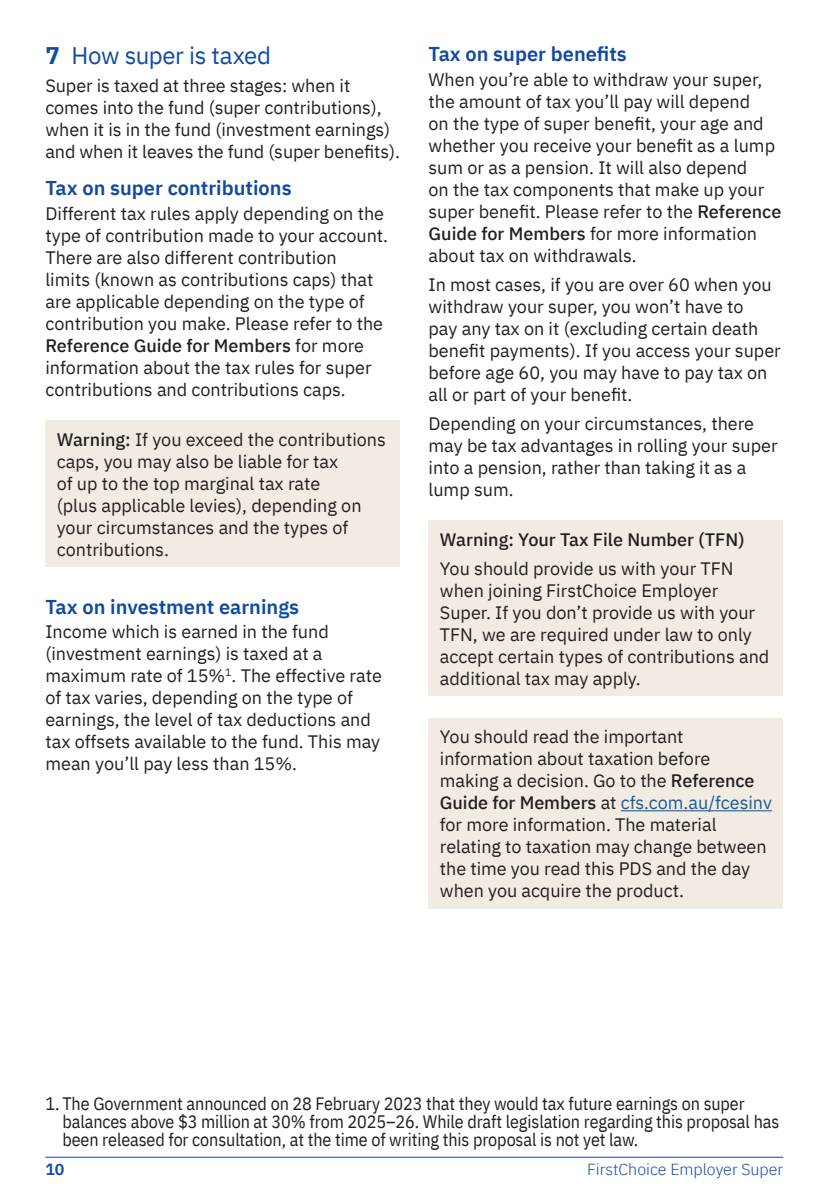
<style>
.page{position:relative;width:840px;height:1191px;background:#fff}
.page>*{position:absolute;margin:0;border:0;box-sizing:border-box;transform-origin:0 0}
.PDS_TEXT_Subhead_1_-_Heavy_Number{font:24px "IBM Plex Sans";letter-spacing:-.02em;color:#114aa0}
.PDS_TEXT_Subhead_2{font:600 20px "IBM Plex Sans";color:#114aa0}
.PDS_TEXT_Body{font:18px/22px "IBM Plex Sans";color:#231f20}
.PDS_TEXT_Disclaimer{font:18px/18px "IBM Plex Sans Cond";letter-spacing:-.005em;color:#231f20}
.PDS_TEXT_Body-2{font:500 18px "IBM Plex Sans";color:#231f20}
.t1{font:300 16px "IBM Plex Sans";color:#114aa0}
.t2{font:600 16px "IBM Plex Sans";color:#114aa0}
.s1{font-weight:700}
.s2{font-weight:500}
.s3{color:#175d9e}
</style>
<div class="page">
<hr style="left:45px;top:1156px;width:737px;height:1px;background:#114aa0">
<div style="left:45px;top:420px;width:355px;height:147px;background:#f1ebe1"></div>
<div style="left:428px;top:520px;width:354px;height:176px;background:#f1ebe1"></div>
<div style="left:428px;top:717px;width:354px;height:191px;background:#f1ebe1"></div>
<hr style="left:620px;top:810px;width:151px;height:1px;background:#175d9e">
<p class="PDS_TEXT_Subhead_1_-_Heavy_Number" style="left:45px;top:37px;width:227px"><span class="s1">7</span> How super is taxed</p>
<p class="PDS_TEXT_Body" style="left:45px;top:73px;width:356px">Super is taxed at three stages: when it comes into the fund (super contributions), when it is in the fund (investment earnings) and when it leaves the fund (super benefits).</p>
<p class="PDS_TEXT_Subhead_2" style="left:45px;top:173px;width:247px">Tax on super contributions</p>
<p class="PDS_TEXT_Body" style="left:45px;top:201px;width:344px">Different tax rules apply depending on the type of contribution made to your account.<br>There are also different contribution<br>limits (known as contributions caps) that are applicable depending on the type of contribution you make. Please refer to the <span class="s2">Reference Guide for Members</span> for more information about the tax rules for super contributions and contributions caps.</p>
<p class="PDS_TEXT_Body" style="left:57px;top:427px;width:330px"><span class="s2">Warning:</span> If you exceed the contributions caps, you may also be liable for tax<br>of up to the top marginal tax rate<br>(plus applicable levies), depending on your circumstances and the types of contributions.</p>
<p class="PDS_TEXT_Subhead_2" style="left:45px;top:591px;width:255px">Tax on investment earnings</p>
<p class="PDS_TEXT_Body" style="left:45px;top:619px;width:338px">Income which is earned in the fund (investment earnings) is taxed at a maximum rate of 15%<sup>1</sup>. The effective rate of tax varies, depending on the type of earnings, the level of tax deductions and tax offsets available to the fund. This may mean you’ll pay less than 15%.</p>
<p class="PDS_TEXT_Subhead_2" style="left:428px;top:38px;width:200px">Tax on super benefits</p>
<p class="PDS_TEXT_Body" style="left:428px;top:67px;width:354px">When you’re able to withdraw your super, the amount of tax you’ll pay will depend<br>on the type of super benefit, your age and whether you receive your benefit as a lump sum or as a pension. It will also depend<br>on the tax components that make up your super benefit. Please refer to the <span class="s2">Reference Guide for Members</span> for more information about tax on withdrawals.</p>
<p class="PDS_TEXT_Body" style="left:428px;top:272px;width:353px">In most cases, if you are over 60 when you withdraw your super, you won’t have to<br>pay any tax on it (excluding certain death benefit payments). If you access your super before age 60, you may have to pay tax on all or part of your benefit.</p>
<p class="PDS_TEXT_Body" style="left:428px;top:411px;width:350px">Depending on your circumstances, there may be tax advantages in rolling your super into a pension, rather than taking it as a lump sum.</p>
<p class="PDS_TEXT_Body-2" style="left:439px;top:525px;width:306px">Warning: Your Tax File Number (TFN)</p>
<p class="PDS_TEXT_Body" style="left:439px;top:556px;width:331px">You should provide us with your TFN when joining FirstChoice Employer Super. If you don’t provide us with your TFN, we are required under law to only accept certain types of contributions and additional tax may apply.</p>
<p class="PDS_TEXT_Body" style="left:439px;top:724px;width:333px">You should read the important information about taxation before making a decision. Go to the <span class="s2">Reference Guide for Members</span> at <span class="s3">cfs.com.au/fcesinv </span>for more information. The material relating to taxation may change between the time you read this PDS and the day when you acquire the product.</p>
<p class="PDS_TEXT_Disclaimer" style="left:62px;top:1092px;width:718px;text-indent:-17px">1. The Government announced on 28 February 2023 that they would tax future earnings on super balances above $3 million at 30% from 2025–26. While draft legislation regarding this proposal has been released for consultation, at the time of writing this proposal is not yet law.</p>
<p class="t2" style="left:45px;top:1156px;width:21px">10</p>
<p class="t1" style="left:586px;top:1156px;width:197px">FirstChoice Employer Super</p>
</div>
